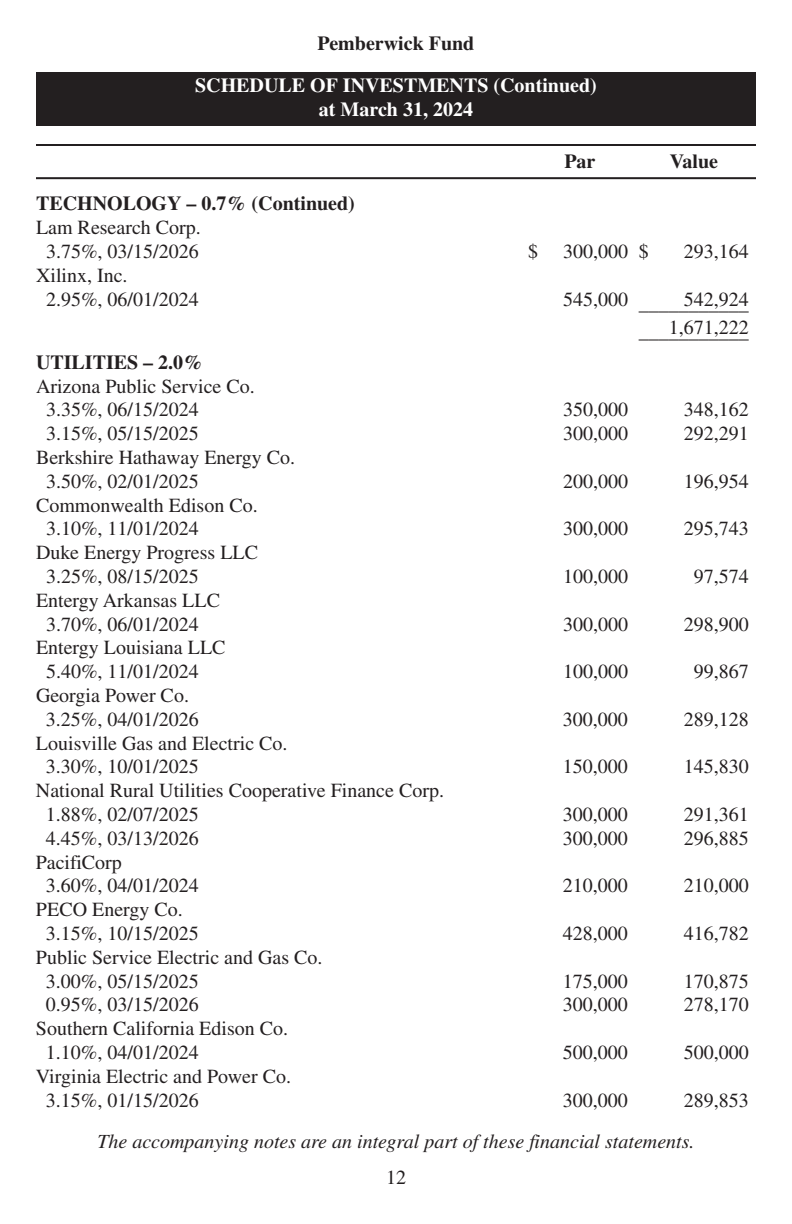
<style>
.page{position:relative;width:792px;height:1224px;background:#fff}
.page>*{position:absolute;margin:0;border:0;box-sizing:border-box;transform-origin:0 0}
.t1{font:20px/23.8px "Times";color:#231f20}
.t2{font:italic 20px "Times";color:#231f20}
.t3{font:700 20px "Times";color:#231f20}
.t4{font:700 20px/24px "Times";color:#fff;text-align:center}
</style>
<div class="page">
<div style="left:36px;top:72px;width:720px;height:54px;background:#231f20"></div>
<hr style="left:36px;top:144px;width:720px;height:2px;background:#231f20">
<hr style="left:36px;top:177px;width:720px;height:2px;background:#231f20">
<p class="t3" style="left:318px;top:36px;width:158px">Pemberwick Fund</p>
<p class="t4" style="left:195px;top:75px;width:403px">SCHEDULE OF INVESTMENTS (Continued) at March 31, 2024</p>
<p class="t3" style="left:36px;top:196px;width:320px">TECHNOLOGY – 0.7% (Continued)</p>
<p class="t1" style="left:36px;top:217px;width:166px;text-align:center">Lam Research Corp.<br>3.75%, 03/15/2026</p>
<p class="t1" style="left:46px;top:265px;width:154px;text-indent:-10px">Xilinx, Inc.<br>2.95%, 06/01/2024</p>
<p class="t3" style="left:36px;top:355px;width:169px">UTILITIES – 2.0%</p>
<p class="t1" style="left:46px;top:376px;width:210px;text-indent:-10px">Arizona Public Service Co.<br>3.35%, 06/15/2024</p>
<p class="t3" style="left:565px;top:154px;width:32px">Par</p>
<p class="t3" style="left:670px;top:154px;width:50px">Value</p>
<p class="t1" style="left:528px;top:241px;width:11px">$</p>
<p class="t1" style="left:563px;top:241px;width:87px">300,000 $</p>
<p class="t1" style="left:684px;top:241px;width:66px">293,164</p>
<p class="t1" style="left:563px;top:285px;width:187px;line-height:32px;text-align:right">545,000 _____5_4_2_,9_2_4_ ___1_,_6_7_1_,2_2_2_</p>
<p class="t1" style="left:563px;top:400px;width:66px">350,000</p>
<p class="t1" style="left:684px;top:400px;width:67px">348,162</p>
<p class="t1" style="left:46px;top:424px;width:154px">3.15%, 05/15/2025</p>
<p class="t1" style="left:563px;top:424px;width:66px">300,000</p>
<p class="t1" style="left:684px;top:424px;width:66px">292,291</p>
<p class="t1" style="left:46px;top:447px;width:251px;text-indent:-10px">Berkshire Hathaway Energy Co.<br>3.50%, 02/01/2025</p>
<p class="t1" style="left:563px;top:471px;width:66px">200,000</p>
<p class="t1" style="left:684px;top:471px;width:66px">196,954</p>
<p class="t1" style="left:46px;top:495px;width:213px;text-indent:-10px">Commonwealth Edison Co.<br>3.10%, 11/01/2024</p>
<p class="t1" style="left:46px;top:543px;width:214px;text-indent:-10px">Duke Energy Progress LLC<br>3.25%, 08/15/2025</p>
<p class="t1" style="left:36px;top:590px;width:186px;text-align:center">Entergy Arkansas LLC<br>3.70%, 06/01/2024</p>
<p class="t1" style="left:46px;top:638px;width:181px;text-indent:-10px">Entergy Louisiana LLC<br>5.40%, 11/01/2024</p>
<p class="t1" style="left:36px;top:685px;width:164px;text-align:center">Georgia Power Co.<br>3.25%, 04/01/2026</p>
<p class="t1" style="left:46px;top:733px;width:243px;text-indent:-10px">Louisville Gas and Electric Co.<br>3.30%, 10/01/2025</p>
<p class="t1" style="left:46px;top:781px;width:400px;text-indent:-10px">National Rural Utilities Cooperative Finance Corp.<br>1.88%, 02/07/2025</p>
<p class="t1" style="left:563px;top:519px;width:66px">300,000</p>
<p class="t1" style="left:684px;top:519px;width:66px">295,743</p>
<p class="t1" style="left:563px;top:566px;width:66px">100,000</p>
<p class="t1" style="left:694px;top:566px;width:56px">97,574</p>
<p class="t1" style="left:563px;top:614px;width:66px">300,000</p>
<p class="t1" style="left:684px;top:614px;width:66px">298,900</p>
<p class="t1" style="left:563px;top:662px;width:66px">100,000</p>
<p class="t1" style="left:694px;top:662px;width:56px">99,867</p>
<p class="t1" style="left:563px;top:709px;width:66px">300,000</p>
<p class="t1" style="left:684px;top:709px;width:66px">289,128</p>
<p class="t1" style="left:563px;top:757px;width:66px">150,000</p>
<p class="t1" style="left:684px;top:757px;width:66px">145,830</p>
<p class="t1" style="left:563px;top:804px;width:66px">300,000</p>
<p class="t1" style="left:684px;top:804px;width:66px">291,361</p>
<p class="t1" style="left:46px;top:828px;width:154px">4.45%, 03/13/2026</p>
<p class="t1" style="left:563px;top:828px;width:66px">300,000</p>
<p class="t1" style="left:684px;top:828px;width:66px">296,885</p>
<p class="t1" style="left:46px;top:852px;width:154px;text-indent:-10px">PacifiCorp<br>3.60%, 04/01/2024</p>
<p class="t1" style="left:563px;top:876px;width:66px">210,000</p>
<p class="t1" style="left:684px;top:876px;width:66px">210,000</p>
<p class="t1" style="left:46px;top:900px;width:154px;text-indent:-10px">PECO Energy Co.<br>3.15%, 10/15/2025</p>
<p class="t1" style="left:46px;top:947px;width:278px;text-indent:-10px">Public Service Electric and Gas Co.<br>3.00%, 05/15/2025</p>
<p class="t1" style="left:563px;top:923px;width:66px">428,000</p>
<p class="t1" style="left:684px;top:923px;width:66px">416,782</p>
<p class="t1" style="left:563px;top:971px;width:66px">175,000</p>
<p class="t1" style="left:684px;top:971px;width:66px">170,875</p>
<p class="t1" style="left:46px;top:995px;width:154px">0.95%, 03/15/2026</p>
<p class="t1" style="left:563px;top:995px;width:66px">300,000</p>
<p class="t1" style="left:684px;top:995px;width:66px">278,170</p>
<p class="t1" style="left:46px;top:1019px;width:244px;text-indent:-10px">Southern California Edison Co.<br>1.10%, 04/01/2024</p>
<p class="t1" style="left:563px;top:1042px;width:66px">500,000</p>
<p class="t1" style="left:684px;top:1042px;width:66px">500,000</p>
<p class="t1" style="left:46px;top:1066px;width:247px;text-indent:-10px">Virginia Electric and Power Co.<br>3.15%, 01/15/2026</p>
<p class="t1" style="left:563px;top:1090px;width:66px">300,000</p>
<p class="t1" style="left:684px;top:1090px;width:66px">289,853</p>
<p class="t2" style="left:97px;top:1134px;width:599px">The accompanying notes are an integral part of these financial statements.</p>
<p class="t1" style="left:386px;top:1167px;width:21px">12</p>
</div>
